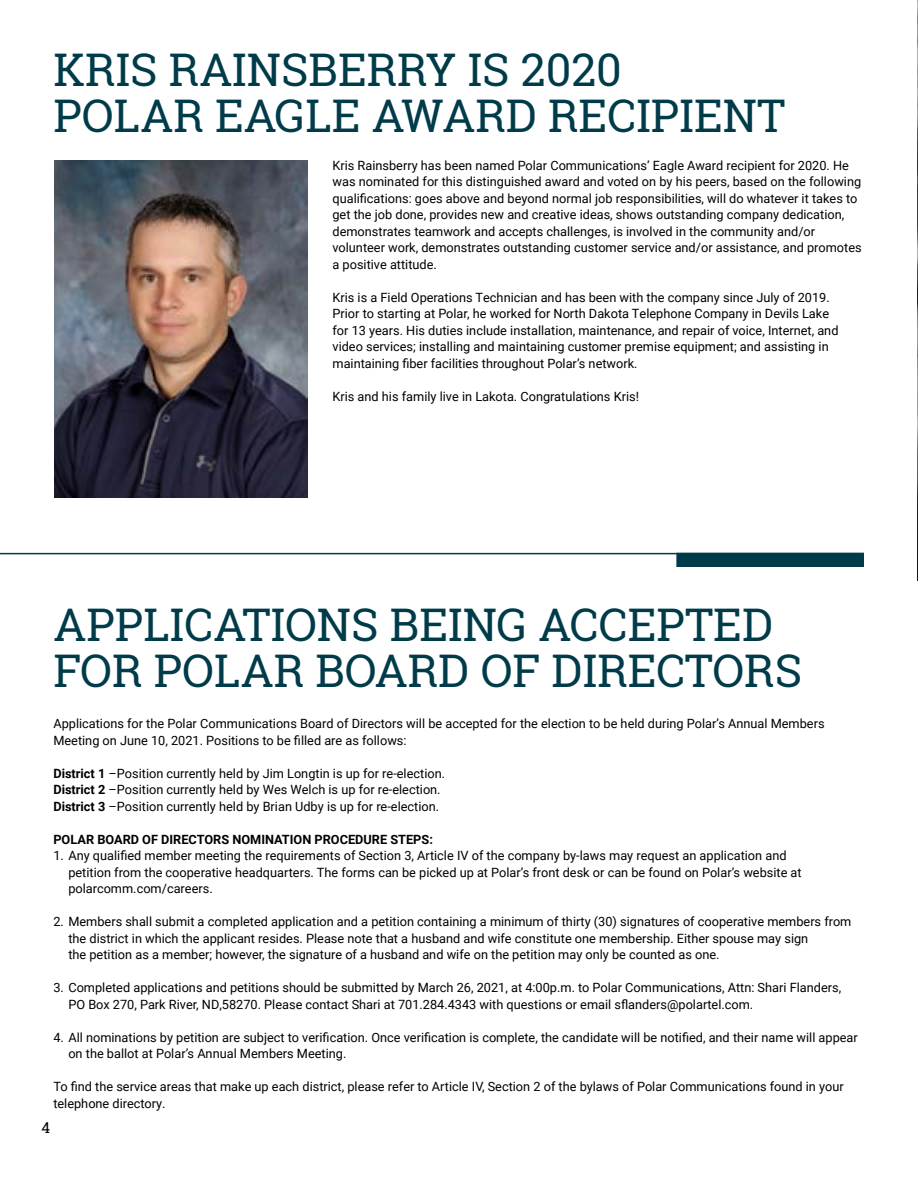
<style>
.page{position:relative;width:918px;height:1188px;background:#fff}
.page>*{position:absolute;margin:0;border:0;box-sizing:border-box;transform-origin:0 0}
.t1{font:45px/45.8px "Roboto Slab";color:#003b49}
.t2{font:45px/45.8px "Roboto Slab";color:#003b4a}
.t3{font:15px "Roboto Slab";color:#000}
.t4{font:12.75px/16.5px "Roboto";color:#000}
.t5{font:700 12.75px "Roboto";color:#000}
.s1{font-weight:700}
</style>
<div class="page">
<div style="left:676px;top:553px;width:188px;height:14px;background:#003b4a"></div>
<hr style="left:0;top:553px;width:863px;height:1px;background:#003b4a">
<img style="left:54px;top:160px;width:253px;height:337px">
<img style="left:917px;top:0;width:1px;height:580px">
<h1 class="t2" style="left:53px;top:46px;width:733px">KRIS RAINSBERRY IS 2020<br>POLAR EAGLE AWARD RECIPIENT</h1>
<p class="t4" style="left:333px;top:157px;width:531px">Kris Rainsberry has been named Polar Communications’ Eagle Award recipient for 2020. He was nominated for this distinguished award and voted on by his peers, based on the following qualifications: goes above and beyond normal job responsibilities, will do whatever it takes to get the job done, provides new and creative ideas, shows outstanding company dedication, demonstrates teamwork and accepts challenges, is involved in the community and/or volunteer work, demonstrates outstanding customer service and/or assistance, and promotes a positive attitude.</p>
<p class="t4" style="left:333px;top:289px;width:508px">Kris is a Field Operations Technician and has been with the company since July of 2019.<br>Prior to starting at Polar, he worked for North Dakota Telephone Company in Devils Lake for 13 years. His duties include installation, maintenance, and repair of voice, Internet, and video services; installing and maintaining customer premise equipment; and assisting in maintaining fiber facilities throughout Polar’s network.</p>
<p class="t4" style="left:333px;top:388px;width:308px">Kris and his family live in Lakota. Congratulations Kris!</p>
<h1 class="t1" style="left:53px;top:601px;width:750px">APPLICATIONS BEING ACCEPTED<br>FOR POLAR BOARD OF DIRECTORS</h1>
<p class="t4" style="left:53px;top:715px;width:773px">Applications for the Polar Communications Board of Directors will be accepted for the election to be held during Polar’s Annual Members<br>Meeting on June 10, 2021. Positions to be filled are as follows:</p>
<p class="t4" style="left:53px;top:765px;width:393px"><span class="s1">District 1</span> –Position currently held by Jim Longtin is up for re-election.<br><span class="s1">District 2</span> –Position currently held by Wes Welch is up for re-election.<br><span class="s1">District 3</span> –Position currently held by Brian Udby is up for re-election.</p>
<p class="t5" style="left:53px;top:830px;width:381px">POLAR BOARD OF DIRECTORS NOMINATION PROCEDURE STEPS:</p>
<p class="t4" style="left:68px;top:847px;width:735px;text-indent:-15px">1. Any qualified member meeting the requirements of Section 3, Article IV of the company by-laws may request an application and petition from the cooperative headquarters. The forms can be picked up at Polar’s front desk or can be found on Polar’s website at polarcomm.com/careers.</p>
<p class="t4" style="left:68px;top:913px;width:785px;text-indent:-15px">2. Members shall submit a completed application and a petition containing a minimum of thirty (30) signatures of cooperative members from the district in which the applicant resides. Please note that a husband and wife constitute one membership. Either spouse may sign<br>the petition as a member; however, the signature of a husband and wife on the petition may only be counted as one.</p>
<p class="t4" style="left:68px;top:979px;width:774px;text-indent:-15px">3. Completed applications and petitions should be submitted by March 26, 2021, at 4:00p.m. to Polar Communications, Attn: Shari Flanders,<br>PO Box 270, Park River, ND,58270. Please contact Shari at 701.284.4343 with questions or email sflanders@polartel.com.</p>
<p class="t4" style="left:68px;top:1029px;width:791px;text-indent:-15px">4. All nominations by petition are subject to verification. Once verification is complete, the candidate will be notified, and their name will appear on the ballot at Polar’s Annual Members Meeting.</p>
<p class="t4" style="left:53px;top:1078px;width:792px">To find the service areas that make up each district, please refer to Article IV, Section 2 of the bylaws of Polar Communications found in your telephone directory.</p>
<p class="t3" style="left:41px;top:1117px;width:10px">4</p>
</div>
